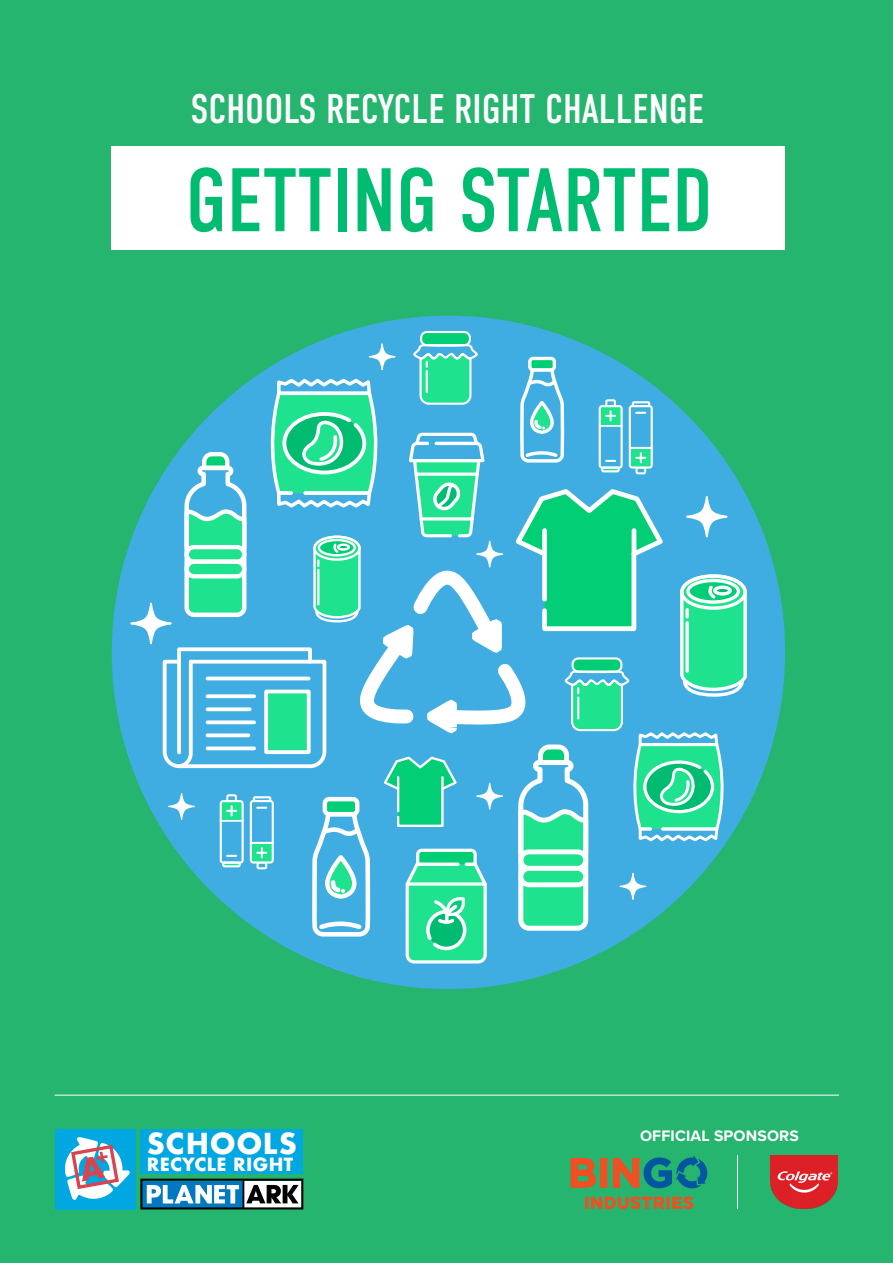
<style>
.page{position:relative;width:893px;height:1263px;background:#25b56f}
.page>*{position:absolute;margin:0;border:0;box-sizing:border-box;transform-origin:0 0}
.t1{font:90px "DIN Condensed";color:#00bc70}
.t2{font:41.25px "DIN Condensed";color:#fff}
.t3{font:700 28.2px "Futura";letter-spacing:.02em;color:#fff}
.t4{font:700 17.7px "Futura";letter-spacing:.02em;color:#fff}
.t5{font:700 15.75px "Proxima Nova";letter-spacing:.01em;color:#fff}
</style>
<div class="page">
<div style="left:112px;top:316px;width:673px;height:673px;background:#40ade2;border-radius:50%"></div>
<div style="left:421px;top:332px;width:49px;height:13px;background:#02ce76;border-radius:6px"></div>
<div style="left:420px;top:331px;width:51px;height:15px;border:2px solid #fff;border-radius:6px"></div>
<svg style="left:162px;top:342px;width:588px;height:622px"></svg>
<div style="left:521px;top:868px;width:65px;height:17px;background:#1ee28e;border-radius:8px"></div>
<div style="left:518px;top:866px;width:70px;height:21px;border:5px solid #fff;border-radius:8px"></div>
<svg style="left:687px;top:497px;width:40px;height:39px"></svg>
<div style="left:686px;top:496px;width:41px;height:41px;border:2px solid #fff;border-radius:50%"></div>
<svg style="left:131px;top:604px;width:40px;height:39px"></svg>
<div style="left:130px;top:603px;width:42px;height:41px;border:2px solid #fff;border-radius:50%"></div>
<svg style="left:477px;top:541px;width:26px;height:26px"></svg>
<div style="left:476px;top:541px;width:27px;height:27px;border:1px solid #fff;border-radius:50%"></div>
<svg style="left:477px;top:783px;width:26px;height:26px"></svg>
<div style="left:476px;top:783px;width:27px;height:27px;border:1px solid #fff;border-radius:50%"></div>
<svg style="left:169px;top:793px;width:25px;height:26px"></svg>
<div style="left:168px;top:793px;width:27px;height:27px;border:1px solid #fff;border-radius:50%"></div>
<svg style="left:369px;top:344px;width:26px;height:26px"></svg>
<div style="left:369px;top:343px;width:27px;height:27px;border:1px solid #fff;border-radius:50%"></div>
<svg style="left:620px;top:873px;width:26px;height:26px"></svg>
<div style="left:619px;top:873px;width:27px;height:27px;border:1px solid #fff;border-radius:50%"></div>
<div style="left:112px;top:147px;width:673px;height:103px;background:#fff"></div>
<div style="left:55px;top:1129px;width:80px;height:80px;background:#00a7e1"></div>
<svg style="left:140px;top:1178px;width:163px;height:31px;background:#618da2"></svg>
<div style="left:140px;top:1129px;width:163px;height:44px;background:#00a7e1"></div>
<svg style="left:65px;top:1137px;width:65px;height:63px"></svg>
<hr style="left:55px;top:1095px;width:784px;height:1px;background:#fff">
<svg style="left:585px;top:1196px;width:108px;height:13px"></svg>
<svg style="left:571px;top:1156px;width:136px;height:32px"></svg>
<img style="left:771px;top:1155px;width:67px;height:54px">
<hr style="left:737px;top:1155px;width:1px;height:54px;background:#fff">
<p class="t2" style="left:190px;top:86px;width:515px">SCHOOLS RECYCLE RIGHT CHALLENGE</p>
<h1 class="t1" style="left:185px;top:150px;width:529px">GETTING STARTED</h1>
<p class="t3" style="left:147px;top:1123px;width:152px">SCHOOLS</p>
<p class="t4" style="left:147px;top:1151px;width:148px">RECYCLE RIGHT</p>
<p class="t5" style="left:640px;top:1123px;width:160px">OFFICIAL SPONSORS</p>
</div>
